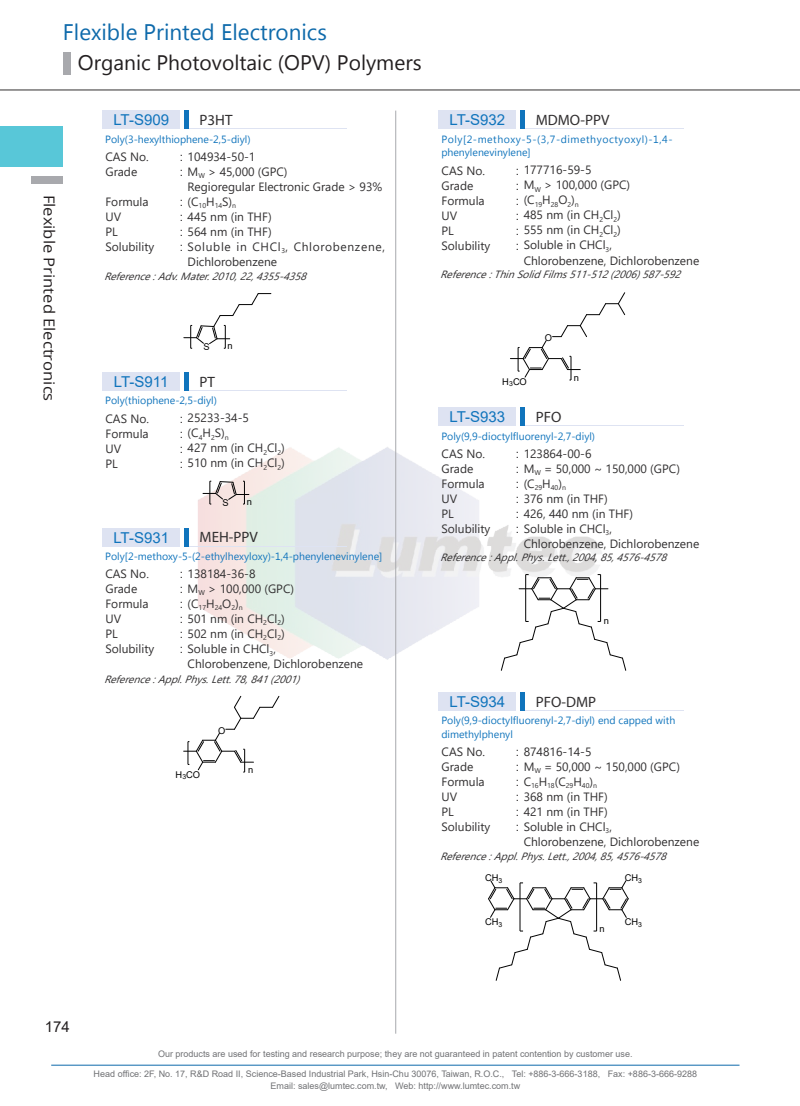
<style>
.page{position:relative;width:800px;height:1106px;background:#fff}
.page>*{position:absolute;margin:0;border:0;box-sizing:border-box;transform-origin:0 0}
.t1{font:22.5px "Microsoft New Tai Lue";color:#0e6aab}
.t2{font:21px "Microsoft New Tai Lue";color:#231f20}
.t3{font:15px "Arial";color:#1074bc}
.t4{font:15px "Myriad Pro";color:#312f30}
.t5{font:15px "Open Sans";color:#231f20;scale:1.1 1}
.t6{font:15px "Arial";color:#231f20}
.t7{font:12px/15px "Segoe UI";color:#312f30}
.t8{font:12px/15px "Segoe UI";letter-spacing:.055em;color:#312f30}
.t9{font:12px "Arial";color:#312f30}
.t10{font:10.5px/13.5px "Microsoft Tai Le";color:#1074bc}
.t11{font:italic 10.5px "Segoe UI";color:#312f30}
.t12{font:10.5px/13.5px "Microsoft Tai Le";letter-spacing:.05em;color:#1074bc}
.t13{font:9.3px "Arial";letter-spacing:-.02em;color:#030303}
.t14{font:9px/12px "Arial";color:#717275;text-align:center}
.t15{font:7.05px "Segoe UI";color:#312f30}
.s1{font-family:"Arial"}
</style>
<div class="page">
<img style="left:198px;top:446px;width:404px;height:214px">
<hr style="left:51px;top:1064px;width:688px;height:1px;background:#0e6aab">
<hr style="left:395px;top:111px;width:1px;height:922px;background:#a8a9ad">
<div style="left:0;top:126px;width:63px;height:41px;background:#58c7d8"></div>
<div style="left:32px;top:176px;width:31px;height:7px;background:#a8a9ad"></div>
<div style="left:63px;top:52px;width:7px;height:22px;background:#a8a9ad"></div>
<hr style="left:0;top:90px;width:799px;height:1px;background:#312f30">
<hr style="left:520px;top:128px;width:163px;height:1px;background:#dee3f2">
<hr style="left:520px;top:425px;width:163px;height:1px;background:#dee3f2">
<hr style="left:520px;top:710px;width:163px;height:1px;background:#dee3f2">
<hr style="left:184px;top:546px;width:163px;height:1px;background:#dee3f2">
<hr style="left:184px;top:390px;width:163px;height:1px;background:#dee3f2">
<hr style="left:184px;top:128px;width:163px;height:1px;background:#dee3f2">
<div style="left:103px;top:111px;width:77px;height:18px;background:#dee3f2"></div>
<div style="left:438px;top:111px;width:78px;height:18px;background:#dee3f2"></div>
<div style="left:438px;top:407px;width:78px;height:19px;background:#dee3f2"></div>
<div style="left:438px;top:692px;width:78px;height:19px;background:#dee3f2"></div>
<div style="left:103px;top:372px;width:77px;height:19px;background:#dee3f2"></div>
<div style="left:103px;top:528px;width:77px;height:18px;background:#dee3f2"></div>
<div style="left:184px;top:111px;width:5px;height:18px;background:#1074bc"></div>
<div style="left:520px;top:111px;width:5px;height:18px;background:#1074bc"></div>
<div style="left:520px;top:407px;width:5px;height:19px;background:#1074bc"></div>
<div style="left:520px;top:692px;width:5px;height:19px;background:#1074bc"></div>
<div style="left:184px;top:372px;width:5px;height:19px;background:#1074bc"></div>
<div style="left:184px;top:528px;width:5px;height:18px;background:#1074bc"></div>
<svg style="left:184px;top:293px;width:87px;height:56px"></svg>
<svg style="left:203px;top:481px;width:46px;height:24px"></svg>
<svg style="left:184px;top:696px;width:95px;height:76px"></svg>
<svg style="left:501px;top:574px;width:125px;height:96px"></svg>
<svg style="left:488px;top:880px;width:140px;height:100px"></svg>
<svg style="left:510px;top:292px;width:115px;height:89px"></svg>
<h1 class="t1" style="left:63px;top:19px;width:265px">Flexible Printed Electronics</h1>
<h2 class="t2" style="left:78px;top:50px;width:345px">Organic Photovoltaic (OPV) Polymers</h2>
<p class="t5" style="left:59px;top:195px;width:189px;rotate:90deg">Flexible Printed Electronics</p>
<p class="t3" style="left:113px;top:110px;width:57px">LT-S909</p>
<p class="t3" style="left:449px;top:110px;width:57px">LT-S932</p>
<p class="t4" style="left:199px;top:111px;width:34px">P3HT</p>
<p class="t4" style="left:535px;top:111px;width:75px">MDMO-PPV</p>
<p class="t10" style="left:105px;top:133px;width:147px">Poly(3-hexylthiophene-2,5-diyl)</p>
<p class="t7" style="left:105px;top:148px;width:45px">CAS No.<br>Grade</p>
<p class="t7" style="left:105px;top:193px;width:50px">Formula<br>UV<br>PL<br>Solubility</p>
<p class="t7" style="left:180px;top:148px;width:109px"><span class="s1">:</span> 104934-50-1<br><span class="s1">:</span> M<sub>W</sub> &gt; 45,000 (GPC)</p>
<p class="t8" style="left:180px;top:193px;width:207px"><span class="s1">:</span> (C<sub>10</sub>H<sub>14</sub>S)<sub>n<br></sub><span class="s1">:</span> 445 nm (in THF)<br><span class="s1">:</span> 564 nm (in THF)<br><span class="s1">:</span> Soluble in CHCl<sub>3</sub>, Chlorobenzene,</p>
<p class="t7" style="left:187px;top:178px;width:196px">Regioregular Electronic Grade &gt; 93%</p>
<p class="t7" style="left:187px;top:253px;width:91px">Dichlorobenzene</p>
<p class="t11" style="left:104px;top:266px;width:210px">Reference:Adv.Mater.2010,22,4355-4358</p>
<p class="t3" style="left:114px;top:371px;width:56px">LT-S911</p>
<p class="t13" style="left:203px;top:340px;width:8px">S</p>
<p class="t13" style="left:227px;top:339px;width:7px">n</p>
<p class="t4" style="left:199px;top:372px;width:17px">PT</p>
<p class="t10" style="left:105px;top:394px;width:113px">Poly(thiophene-2,5-diyl)</p>
<p class="t7" style="left:105px;top:410px;width:45px">CAS No.<br>Formula<br>UV<br>PL</p>
<p class="t7" style="left:180px;top:409px;width:107px"><span class="s1">:</span> 25233-34-5<br><span class="s1">:</span> (C<sub>4</sub>H<sub>2</sub>S)<sub>n<br></sub><span class="s1">:</span> 427 nm (in CH<sub>2</sub>Cl<sub>2</sub>) <span class="s1">:</span> 510 nm (in CH<sub>2</sub>Cl<sub>2</sub>)</p>
<p class="t3" style="left:113px;top:527px;width:57px">LT-S931</p>
<p class="t13" style="left:222px;top:496px;width:8px">S</p>
<p class="t13" style="left:247px;top:495px;width:7px">n</p>
<p class="t4" style="left:199px;top:528px;width:60px">MEH-PPV</p>
<p class="t10" style="left:105px;top:550px;width:278px">Poly[2-methoxy-5-(2-ethylhexyloxy)-1,4-phenylenevinylene]</p>
<p class="t7" style="left:105px;top:565px;width:50px">CAS No.<br>Grade<br>Formula<br>UV<br>PL<br>Solubility</p>
<p class="t7" style="left:180px;top:565px;width:116px"><span class="s1">:</span> 138184-36-8<br><span class="s1">:</span> M<sub>W</sub> &gt; 100,000 (GPC)</p>
<p class="t15" style="left:187px;top:601px;width:57px"><sup>(C</sup>17<sup>H</sup>24<sup>O</sup>2<sup>)</sup>n</p>
<p class="t9" style="left:180px;top:596px;width:5px">:</p>
<p class="t7" style="left:180px;top:610px;width:107px;text-align:justify"><span class="s1">:</span> 501 nm (in CH<sub>2</sub>Cl<sub>2</sub>) <span class="s1">:</span> 502 nm (in CH<sub>2</sub>Cl<sub>2</sub>) <span class="s1">:</span> Soluble in CHCl<sub>3</sub>,</p>
<p class="t7" style="left:187px;top:655px;width:177px">Chlorobenzene, Dichlorobenzene</p>
<p class="t11" style="left:104px;top:669px;width:203px">Reference:Appl.Phys.Lett.78,841(2001)</p>
<p class="t13" style="left:175px;top:768px;width:26px">H<sub>3</sub>CO</p>
<p class="t13" style="left:218px;top:724px;width:9px">O</p>
<p class="t13" style="left:248px;top:763px;width:7px">n</p>
<p class="t12" style="left:441px;top:133px;width:233px">Poly[2-methoxy-5-(3,7-dimethyoctyoxyl)-1,4- phenylenevinylene]</p>
<p class="t7" style="left:441px;top:162px;width:50px">CAS No.<br>Grade<br>Formula<br>UV<br>PL<br>Solubility</p>
<p class="t7" style="left:515px;top:162px;width:116px"><span class="s1">:</span> 177716-59-5<br><span class="s1">:</span> M<sub>W</sub> &gt; 100,000 (GPC)</p>
<p class="t15" style="left:523px;top:197px;width:57px"><sup>(C</sup>19<sup>H</sup>28<sup>O</sup>2<sup>)</sup>n</p>
<p class="t9" style="left:515px;top:192px;width:5px">:</p>
<p class="t7" style="left:515px;top:207px;width:107px;text-align:justify"><span class="s1">:</span> 485 nm (in CH<sub>2</sub>Cl<sub>2</sub>) <span class="s1">:</span> 555 nm (in CH<sub>2</sub>Cl<sub>2</sub>) <span class="s1">:</span> Soluble in CHCl<sub>3</sub>,</p>
<p class="t7" style="left:523px;top:252px;width:177px">Chlorobenzene, Dichlorobenzene</p>
<p class="t11" style="left:440px;top:265px;width:248px">Reference:ThinSolidFilms511-512(2006)587-592</p>
<p class="t13" style="left:544px;top:331px;width:9px">O</p>
<p class="t13" style="left:502px;top:375px;width:26px">H<sub>3</sub>CO</p>
<p class="t3" style="left:449px;top:406px;width:57px">LT-S933</p>
<p class="t4" style="left:535px;top:407px;width:27px">PFO</p>
<p class="t13" style="left:573px;top:371px;width:7px">n</p>
<p class="t10" style="left:441px;top:430px;width:155px">Poly(9,9-dioctylfluorenyl-2,7-diyl)</p>
<p class="t7" style="left:441px;top:445px;width:50px">CAS No.<br>Grade<br>Formula<br>UV<br>PL<br>Solubility</p>
<p class="t7" style="left:515px;top:445px;width:165px"><span class="s1">:</span> 123864-00-6<br><span class="s1">:</span> M<sub>W</sub> = 50,000 ~ 150,000 (GPC)</p>
<p class="t15" style="left:523px;top:481px;width:44px"><sup>(C</sup>29<sup>H</sup>40<sup>)</sup>n</p>
<p class="t9" style="left:515px;top:475px;width:5px">:</p>
<p class="t7" style="left:515px;top:490px;width:119px"><span class="s1">:</span> 376 nm (in THF)<br><span class="s1">:</span> 426, 440 nm (in THF) <span class="s1">:</span> Soluble in CHCl<sub>3</sub>,</p>
<p class="t7" style="left:523px;top:535px;width:177px">Chlorobenzene, Dichlorobenzene</p>
<p class="t11" style="left:440px;top:547px;width:234px">Reference:Appl.Phys.Lett.,2004,85,4576-4578</p>
<p class="t3" style="left:449px;top:691px;width:57px">LT-S934</p>
<p class="t13" style="left:603px;top:614px;width:7px">n</p>
<p class="t4" style="left:535px;top:692px;width:62px">PFO-DMP</p>
<p class="t10" style="left:441px;top:714px;width:235px">Poly(9,9-dioctylfluorenyl-2,7-diyl) end capped with dimethylphenyl</p>
<p class="t7" style="left:441px;top:743px;width:50px">CAS No.<br>Grade<br>Formula<br>UV<br>PL<br>Solubility</p>
<p class="t7" style="left:515px;top:743px;width:165px"><span class="s1">:</span> 874816-14-5<br><span class="s1">:</span> M<sub>W</sub> = 50,000 ~ 150,000 (GPC)</p>
<p class="t15" style="left:523px;top:779px;width:75px"><sup>C</sup>16<sup>H</sup>18<sup>(C</sup>29<sup>H</sup>40<sup>)</sup>n</p>
<p class="t9" style="left:515px;top:773px;width:5px">:</p>
<p class="t7" style="left:515px;top:788px;width:98px"><span class="s1">:</span> 368 nm (in THF) <span class="s1">:</span> 421 nm (in THF) <span class="s1">:</span> Soluble in CHCl<sub>3</sub>,</p>
<p class="t7" style="left:523px;top:833px;width:177px">Chlorobenzene, Dichlorobenzene</p>
<p class="t11" style="left:440px;top:846px;width:234px">Reference:Appl.Phys.Lett.,2004,85,4576-4578</p>
<p class="t13" style="left:485px;top:871px;width:19px">CH<sub>3</sub></p>
<p class="t13" style="left:624px;top:871px;width:18px">CH<sub>3</sub></p>
<p class="t13" style="left:485px;top:915px;width:19px">CH<sub>3</sub></p>
<p class="t13" style="left:624px;top:915px;width:18px">CH<sub>3</sub></p>
<p class="t13" style="left:599px;top:922px;width:7px">n</p>
<p class="t6" style="left:45px;top:1016px;width:27px">174</p>
<p class="t14" style="left:158px;top:1048px;width:476px">Our products are used for testing and research purpose; they are not guaranteed in patent contention by customer use.</p>
<p class="t14" style="left:94px;top:1068px;width:604px">Head office: 2F, No. 17, R&amp;D Road II, Science-Based Industrial Park, Hsin-Chu 30076, Taiwan, R.O.C., Tel: +886-3-666-3188, Fax: +886-3-666-9288<br>Email: sales@lumtec.com.tw, Web: http://www.lumtec.com.tw</p>
</div>
